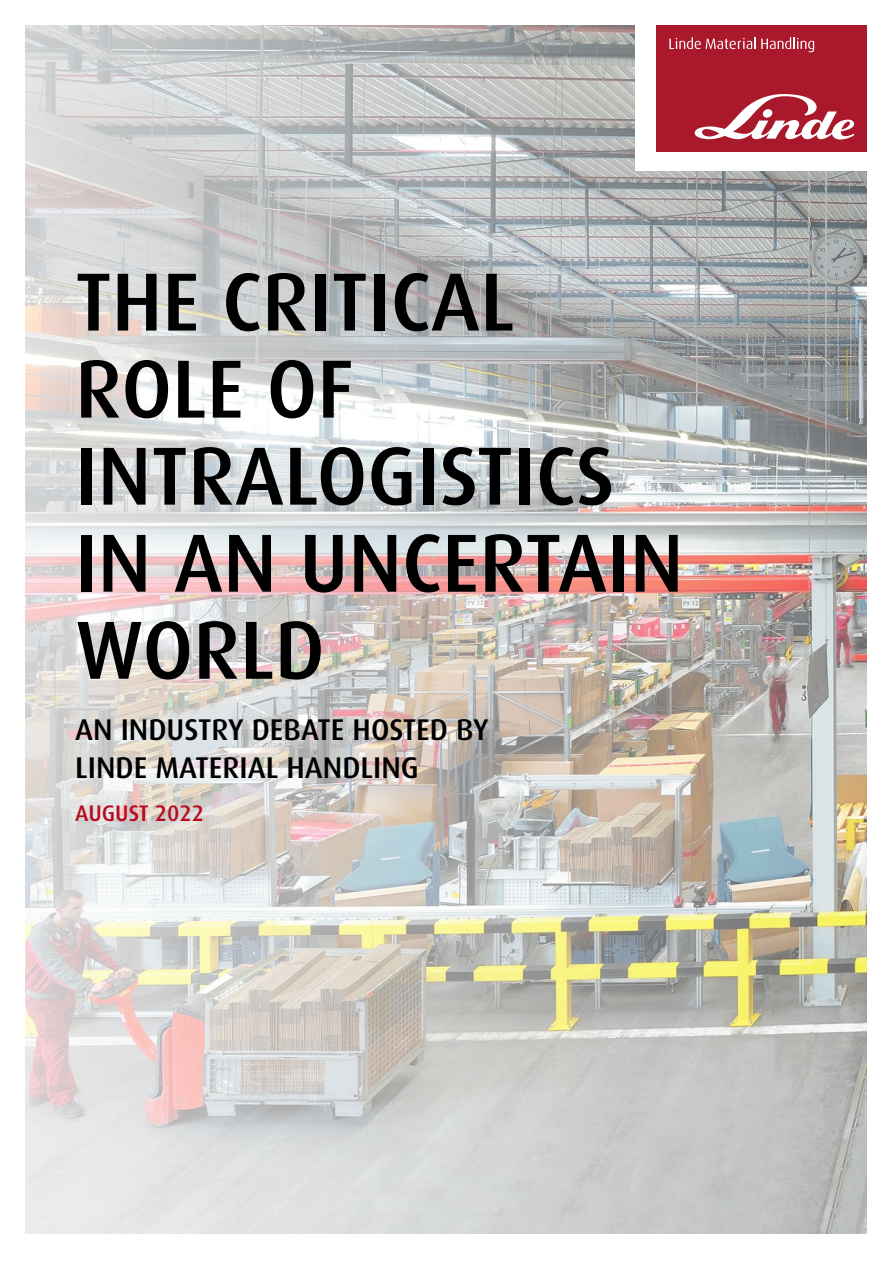
<style>
.page{position:relative;width:893px;height:1263px;background:#fff}
.page>*{position:absolute;margin:0;border:0;box-sizing:border-box;transform-origin:0 0}
.t1{font:500 82.5px/87px "Dax";color:#000}
.t2{font:500 30px/37.5px "Dax";color:#000}
.t3{font:500 22.5px "Dax";color:#b80c1e}
</style>
<div class="page">
<img style="left:25px;top:25px;width:842px;height:1209px">
<div style="left:635px;top:0;width:256px;height:171px;background:#fff"></div>
<div style="left:656px;top:26px;width:211px;height:126px;background:#aa182c"></div>
<svg style="left:695px;top:94px;width:160px;height:46px"></svg>
<svg style="left:669px;top:37px;width:145px;height:15px"></svg>
<p class="t1" style="left:75px;top:259px;width:610px">THE CRITICAL<br>ROLE OF<br>INTRALOGISTICS<br>IN AN UNCERTAIN<br>WORLD</p>
<p class="t2" style="left:75px;top:711px;width:415px">AN INDUSTRY DEBATE HOSTED BY<br>LINDE MATERIAL HANDLING</p>
<p class="t3" style="left:75px;top:801px;width:130px">AUGUST 2022</p>
</div>
